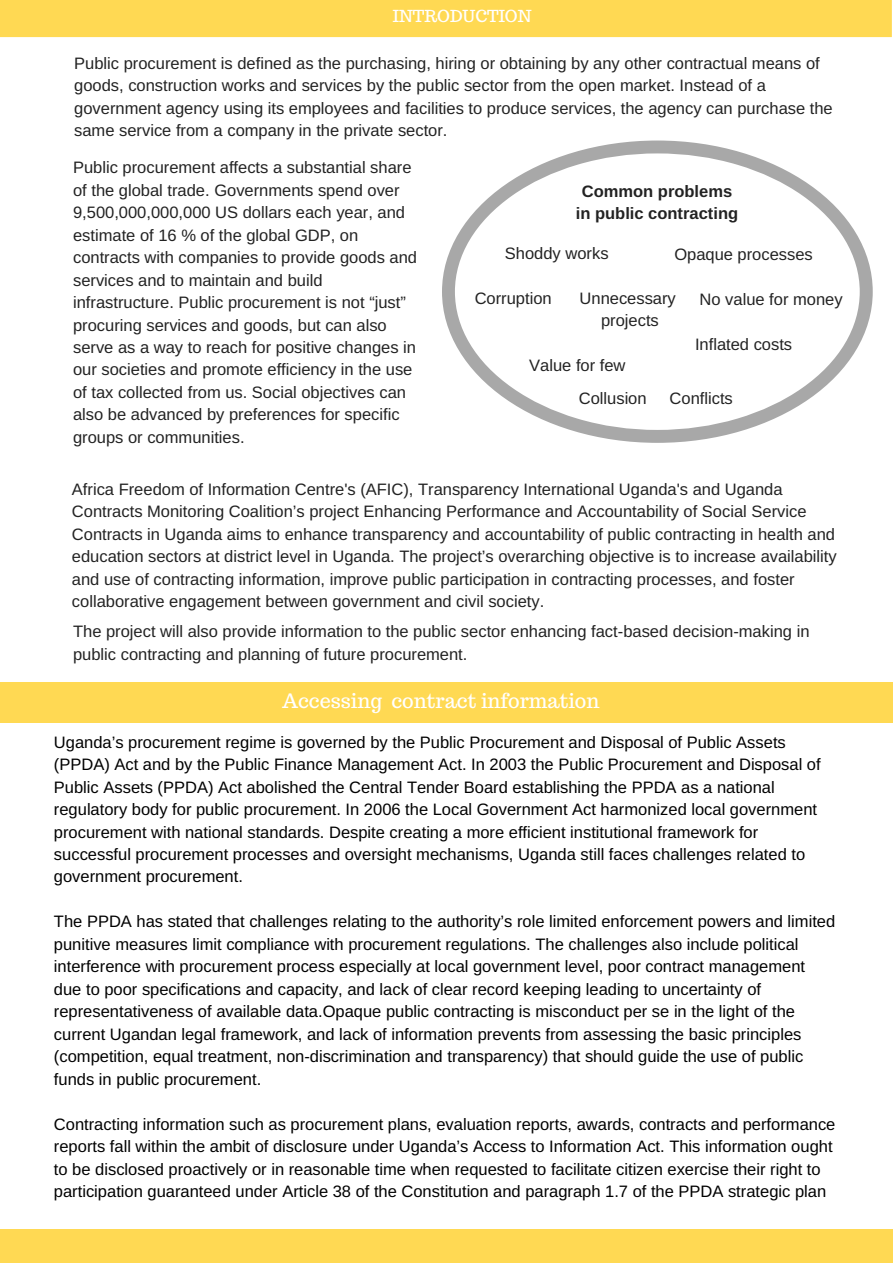
<style>
.page{position:relative;width:893px;height:1263px;background:#fff}
.page>*{position:absolute;margin:0;border:0;box-sizing:border-box;transform-origin:0 0}
.t1{font:19.8px "Trocchi";color:#fff}
.t2{font:16.5px/22.5px "Arimo";color:#000}
.t3{font:16.5px/22.5px "Arimo";color:#222}
.t4{font:700 16.5px/22.5px "Arimo";color:#222;text-align:center}
.t5{font:16.5px "Trocchi";color:#fff}
</style>
<div class="page">
<div style="left:0;top:1229px;width:892px;height:33px;background:#ffd953"></div>
<div style="left:0;top:0;width:891px;height:37px;background:#ffd953"></div>
<div style="left:0;top:682px;width:892px;height:41px;background:#ffd953"></div>
<svg style="left:442px;top:141px;width:430px;height:302px"></svg>
<p class="t5" style="left:393px;top:6px;width:140px">INTRODUCTION</p>
<p class="t3" style="left:74px;top:52px;width:760px">Public procurement is defined as the purchasing, hiring or obtaining by any other contractual means of goods, construction works and services by the public sector from the open market. Instead of a government agency using its employees and facilities to produce services, the agency can purchase the same service from a company in the private sector.</p>
<p class="t3" style="left:73px;top:156px;width:345px">Public procurement affects a substantial share of the global trade. Governments spend over 9,500,000,000,000 US dollars each year, and estimate of 16 % of the global GDP, on contracts with companies to provide goods and services and to maintain and build infrastructure. Public procurement is not “just” procuring services and goods, but can also serve as a way to reach for positive changes in our societies and promote efficiency in the use of tax collected from us. Social objectives can also be advanced by preferences for specific groups or communities.</p>
<p class="t3" style="left:72px;top:478px;width:766px">Africa Freedom of Information Centre's (AFIC), Transparency International Uganda's and Uganda Contracts Monitoring Coalition’s project Enhancing Performance and Accountability of Social Service Contracts in Uganda aims to enhance transparency and accountability of public contracting in health and education sectors at district level in Uganda. The project’s overarching objective is to increase availability and use of contracting information, improve public participation in contracting processes, and foster collaborative engagement between government and civil society.</p>
<p class="t4" style="left:576px;top:180px;width:164px">Common problems in public contracting</p>
<p class="t3" style="left:505px;top:242px;width:105px">Shoddy works</p>
<p class="t3" style="left:474px;top:287px;width:78px">Corruption</p>
<p class="t3" style="left:674px;top:243px;width:140px">Opaque processes</p>
<p class="t3" style="left:699px;top:288px;width:145px">No value for money</p>
<p class="t3" style="left:695px;top:333px;width:99px">Inflated costs</p>
<p class="t3" style="left:579px;top:287px;width:98px;text-align:center">Unnecessary projects</p>
<p class="t3" style="left:529px;top:354px;width:98px">Value for few</p>
<p class="t3" style="left:579px;top:387px;width:69px">Collusion</p>
<p class="t3" style="left:669px;top:387px;width:65px">Conflicts</p>
<p class="t3" style="left:73px;top:620px;width:738px">The project will also provide information to the public sector enhancing fact-based decision-making in public contracting and planning of future procurement.</p>
<p class="t1" style="left:282px;top:688px;width:319px">Accessing contract information</p>
<p class="t2" style="left:54px;top:731px;width:768px">Uganda’s procurement regime is governed by the Public Procurement and Disposal of Public Assets (PPDA) Act and by the Public Finance Management Act. In 2003 the Public Procurement and Disposal of Public Assets (PPDA) Act abolished the Central Tender Board establishing the PPDA as a national regulatory body for public procurement. In 2006 the Local Government Act harmonized local government procurement with national standards. Despite creating a more efficient institutional framework for successful procurement processes and oversight mechanisms, Uganda still faces challenges related to government procurement.</p>
<p class="t2" style="left:54px;top:910px;width:782px">The PPDA has stated that challenges relating to the authority’s role limited enforcement powers and limited punitive measures limit compliance with procurement regulations. The challenges also include political interference with procurement process especially at local government level, poor contract management due to poor specifications and capacity, and lack of clear record keeping leading to uncertainty of representativeness of available data.Opaque public contracting is misconduct per se in the light of the current Ugandan legal framework, and lack of information prevents from assessing the basic principles (competition, equal treatment, non-discrimination and transparency) that should guide the use of public funds in public procurement.</p>
<p class="t2" style="left:54px;top:1113px;width:783px">Contracting information such as procurement plans, evaluation reports, awards, contracts and performance reports fall within the ambit of disclosure under Uganda’s Access to Information Act. This information ought to be disclosed proactively or in reasonable time when requested to facilitate citizen exercise their right to participation guaranteed under Article 38 of the Constitution and paragraph 1.7 of the PPDA strategic plan</p>
</div>
